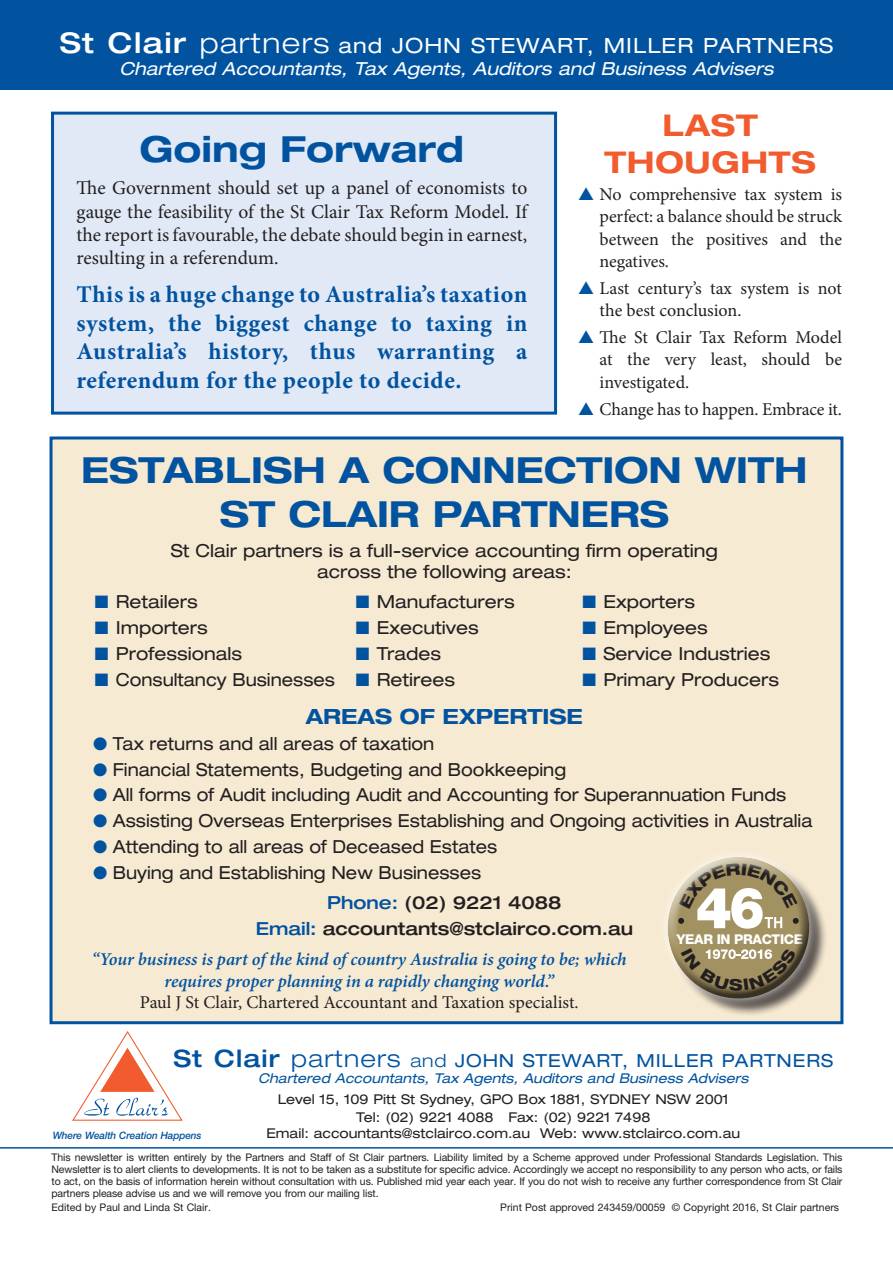
<style>
.page{position:relative;width:893px;height:1263px;background:#fff}
.page>*{position:absolute;margin:0;border:0;box-sizing:border-box;transform-origin:0 0}
.Paragraph_Style_Body{font:700 expanded 36px/43.2px "Helvetica Neue";color:#0153a0;text-align:center}
.t1{font:700 expanded 30px/36.9px "Helvetica Neue";letter-spacing:.025em;color:#f15b2e;text-align:center}
.Paragraph_Style_Body-2{font:700 24px/28.8px "Minion Pro";letter-spacing:.02em;color:#0153a0;text-align:justify}
.t2{font:expanded 21px "Helvetica Neue";letter-spacing:.05em;color:#fff}
.t3{font:700 expanded 21px "Helvetica Neue";color:#0153a0}
.Paragraph_Style_Body-3{font:19.5px/23.4px "Minion Pro";color:#231f20;text-align:justify}
.t4{font:expanded 18px "Helvetica Neue";color:#231f20;scale:.95 1}
.Paragraph_Style_Body-4{font:18px/22.5px "Minion Pro";letter-spacing:-.005em;color:#231f20;text-align:justify}
.t5{font:expanded 18px/21.6px "Helvetica Neue";color:#231f20;text-align:center}
.t6{font:italic 600 18px/21.6px "Minion Pro";letter-spacing:-.01em;color:#0153a0;text-align:center}
.t7{font:italic expanded 18px "Helvetica Neue";color:#fff}
.t8{font:500 expanded 18px "Helvetica Neue";color:#231f20}
.t9{font:expanded 18px "Helvetica Neue";letter-spacing:.05em;color:#0153a0}
.t10{font:expanded 13.5px "Helvetica Neue";color:#231f20}
.t11{font:italic expanded 13.5px "Helvetica Neue";color:#0153a0}
.t12{font:800 13.5px "Helvetica Neue";letter-spacing:-.025em;color:#fff}
.t13{font:10.5px/12px "Helvetica Neue";color:#231f20;text-align:justify}
.t14{font:italic 500 10.2px "Helvetica Neue";letter-spacing:-.01em;color:#0153a0}
.s1{font-weight:500;font-size:28.5px}
.s2{font-weight:300;font-size:28.5px}
.s3{color:#0153a0}
.s4{font-weight:400;font-style:normal;color:#231f20}
.s5{font-weight:500;font-size:24px}
.s6{font-weight:300;font-size:24px}
.s7{font-weight:300}
</style>
<div class="page">
<div style="left:51px;top:112px;width:506px;height:303px;background:#e1e9f6;border:3px solid #0153a0"></div>
<div style="left:50px;top:436px;width:793px;height:588px;background:#f7ead3;border:3px solid #0153a0"></div>
<div style="left:0;top:0;width:893px;height:89px;background:#0153a0"></div>
<svg style="left:72px;top:1031px;width:111px;height:90px"></svg>
<hr style="left:0;top:1147px;width:893px;height:1px;background:#0153a0">
<div style="left:670px;top:859px;width:157px;height:158px;background:#231f20;opacity:.75"></div>
<div style="left:658px;top:847px;width:161px;height:161px;background:#fff;opacity:.75"></div>
<div style="left:667px;top:854px;width:140px;height:113px;background:#fff;opacity:.75"></div>
<div style="left:668px;top:879px;width:143px;height:120px;background:#231f20;opacity:.75"></div>
<svg style="left:668px;top:857px;width:141px;height:141px;background:#b2a584"></svg>
<p class="t2" style="left:60px;top:33px;width:775px"><span class="s1">St Clair</span> <span class="s2">partners</span> and JOHN STEWART, MILLER PARTNERS</p>
<p class="t7" style="left:120px;top:58px;width:655px">Chartered Accountants, Tax Agents, Auditors and Business Advisers</p>
<p class="t1" style="left:604px;top:106px;width:213px">LAST<br>THOUGHTS</p>
<p class="Paragraph_Style_Body-4" style="left:600px;top:183px;width:244px;text-indent:-21px"><span class="s3">▲</span> No comprehensive tax system is perfect: a balance should be struck between the positives and the negatives.</p>
<p class="Paragraph_Style_Body-4" style="left:600px;top:277px;width:244px;text-indent:-21px"><span class="s3">▲</span> Last century’s tax system is not the best conclusion.</p>
<p class="Paragraph_Style_Body-4" style="left:600px;top:326px;width:244px;text-indent:-21px"><span class="s3">▲</span> The St Clair Tax Reform Model at the very least, should be investigated.</p>
<p class="Paragraph_Style_Body-4" style="left:578px;top:398px;width:265px"><span class="s3">▲</span> Change has to happen. Embrace it.</p>
<p class="Paragraph_Style_Body" style="left:81px;top:448px;width:728px">ESTABLISH A CONNECTION WITH<br>ST CLAIR PARTNERS</p>
<p class="t5" style="left:171px;top:539px;width:549px">St Clair partners is a full-service accounting firm operating across the following areas:</p>
<p class="t5" style="left:95px;top:591px;width:104px"><span class="s3">■</span> Retailers</p>
<p class="t5" style="left:356px;top:591px;width:161px"><span class="s3">■</span> Manufacturers</p>
<p class="t5" style="left:582px;top:591px;width:114px"><span class="s3">■</span> Exporters</p>
<p class="t5" style="left:95px;top:617px;width:114px"><span class="s3">■</span> Importers</p>
<p class="t5" style="left:356px;top:617px;width:125px"><span class="s3">■</span> Executives</p>
<p class="t5" style="left:582px;top:617px;width:127px"><span class="s3">■</span> Employees</p>
<p class="t5" style="left:95px;top:643px;width:149px"><span class="s3">■</span> Professionals</p>
<p class="t5" style="left:356px;top:643px;width:87px"><span class="s3">■</span> Trades</p>
<p class="t5" style="left:582px;top:643px;width:190px"><span class="s3">■</span> Service Industries</p>
<p class="t4" style="left:95px;top:669px;width:381px"><span class="s3">■</span> Consultancy Businesses <span class="s3">■</span> Retirees</p>
<p class="t5" style="left:582px;top:668px;width:198px"><span class="s3">■</span> Primary Producers</p>
<p class="t3" style="left:306px;top:703px;width:279px">AREAS OF EXPERTISE</p>
<p class="t4" style="left:93px;top:732px;width:360px"><span class="s3">●</span> Tax returns and all areas of taxation</p>
<p class="t4" style="left:93px;top:758px;width:499px"><span class="s3">●</span> Financial Statements, Budgeting and Bookkeeping</p>
<p class="t4" style="left:93px;top:784px;width:731px"><span class="s3">●</span> All forms of Audit including Audit and Accounting for Superannuation Funds</p>
<p class="t4" style="left:93px;top:810px;width:759px"><span class="s3">●</span> Assisting Overseas Enterprises Establishing and Ongoing activities in Australia</p>
<p class="t4" style="left:93px;top:836px;width:427px"><span class="s3">●</span> Attending to all areas of Deceased Estates</p>
<p class="t4" style="left:93px;top:862px;width:410px"><span class="s3">●</span> Buying and Establishing New Businesses</p>
<p class="t8" style="left:327px;top:891px;width:236px"><span class="s3">Phone:</span> (02) 9221 4088</p>
<p class="t8" style="left:256px;top:917px;width:379px"><span class="s3">Email:</span> accountants@stclairco.com.au</p>
<p class="t6" style="left:92px;top:948px;width:536px">“Your business is part of the kind of country Australia is going to be; which requires proper planning in a rapidly changing world.”<br><span class="s4">Paul J St Clair, Chartered Accountant and Taxation specialist.</span></p>
<p class="Paragraph_Style_Body" style="left:140px;top:127px;width:326px">Going Forward</p>
<p class="Paragraph_Style_Body-3" style="left:77px;top:176px;width:452px">The Government should set up a panel of economists to gauge the feasibility of the St Clair Tax Reform Model. If the report is favourable, the debate should begin in earnest, resulting in a referendum.</p>
<p class="Paragraph_Style_Body-2" style="left:77px;top:279px;width:452px">This is a huge change to Australia’s taxation system, the biggest change to taxing in Australia’s history, thus warranting a referendum for the people to decide.</p>
<p class="t12" style="left:677px;top:931px;width:128px">YEAR IN PRACTICE</p>
<p class="t9" style="left:174px;top:1050px;width:661px"><span class="s5">St Clair</span> <span class="s6">partners</span> <span class="s7">and</span> JOHN STEWART, MILLER PARTNERS</p>
<p class="t11" style="left:258px;top:1070px;width:492px">Chartered Accountants, Tax Agents, Auditors and Business Advisers</p>
<p class="t10" style="left:278px;top:1091px;width:453px">Level 15, 109 Pitt St Sydney, GPO Box 1881, SYDNEY NSW 2001</p>
<p class="t10" style="left:356px;top:1109px;width:296px">Tel: (02) 9221 4088 Fax: (02) 9221 7498</p>
<p class="t10" style="left:266px;top:1125px;width:475px">Email: accountants@stclairco.com.au Web: www.stclairco.com.au</p>
<p class="t13" style="left:52px;top:1151px;width:792px">This newsletter is written entirely by the Partners and Staff of St Clair partners. Liability limited by a Scheme approved under Professional Standards Legislation. This Newsletter is to alert clients to developments. It is not to be taken as a substitute for specific advice. Accordingly we accept no responsibility to any person who acts, or fails to act, on the basis of information herein without consultation with us. Published mid year each year. If you do not wish to receive any further correspondence from St Clair partners please advise us and we will remove you from our mailing list.</p>
<p class="t13" style="left:52px;top:1201px;width:161px">Edited by Paul and Linda St Clair.</p>
<p class="t13" style="left:500px;top:1201px;width:340px">Print Post approved 243459/00059 © Copyright 2016, St Clair partners</p>
<p class="t14" style="left:53px;top:1129px;width:150px">Where Wealth Creation Happens</p>
</div>
